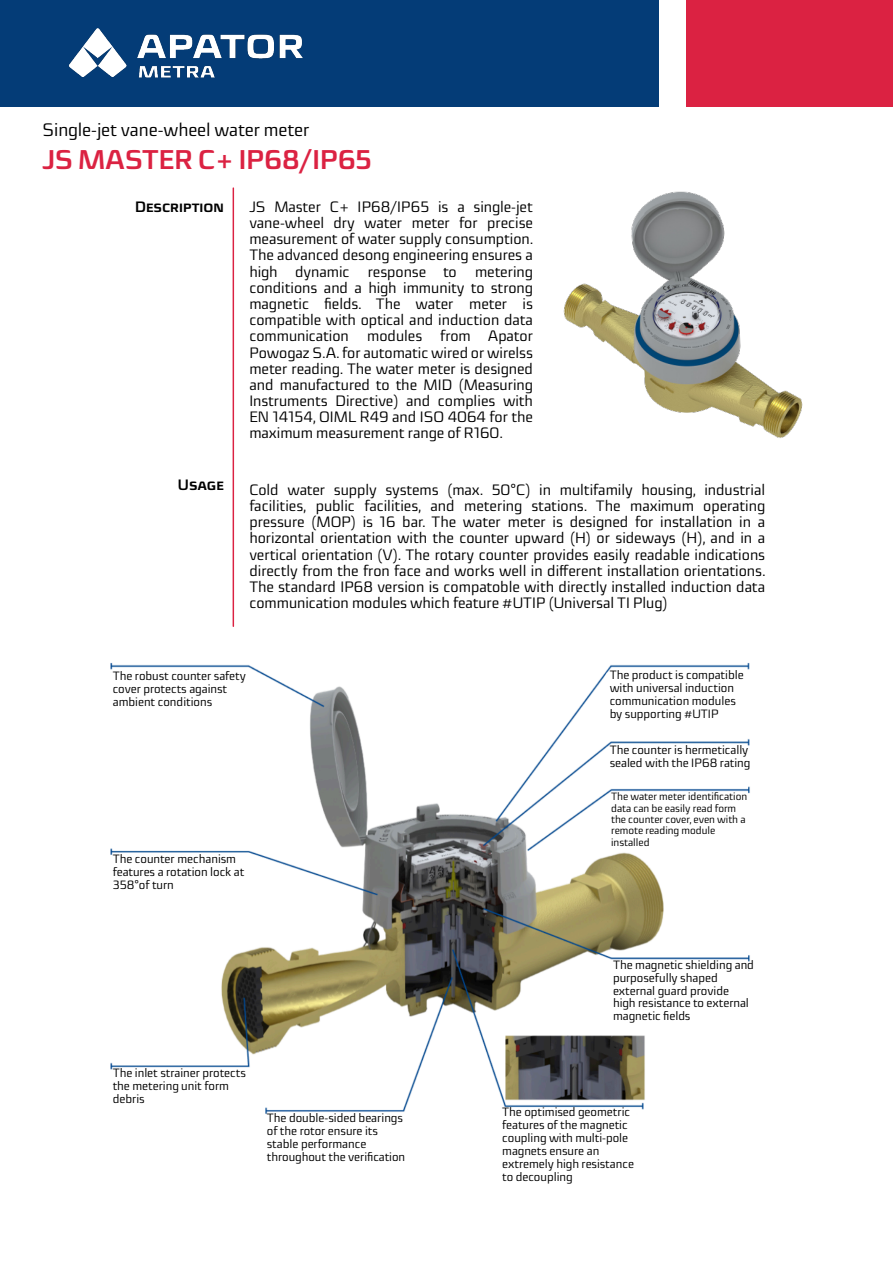
<style>
.page{position:relative;width:893px;height:1263px;background:#fff}
.page>*{position:absolute;margin:0;border:0;box-sizing:border-box;transform-origin:0 0}
.t1{font:700 27px "Sica";color:#db2242}
.t2{font:18px "Sica";color:#000}
.t3{font:15px "Sica";color:#000}
.t4{font:700 15px "Sica";color:#000}
.t5{font:12px "Sica";color:#000}
.t6{font:10.5px "Sica";color:#000}
</style>
<div class="page">
<div style="left:0;top:0;width:659px;height:106px;background:#043c77"></div>
<div style="left:687px;top:0;width:206px;height:106px;background:#db2242"></div>
<img style="left:68px;top:28px;width:235px;height:50px">
<hr style="left:233px;top:188px;width:1px;height:438px;background:#db2242">
<img style="left:563px;top:191px;width:240px;height:247px">
<img style="left:110px;top:663px;width:640px;height:451px">
<p class="t2" style="left:43px;top:123px;width:269px">Single-jet vane-wheel water meter</p>
<p class="t1" style="left:43px;top:148px;width:331px">JS MASTER C+ IP68/IP65</p>
<p class="t4" style="left:135px;top:201px;width:90px">Description</p>
<p class="t3" style="left:249px;top:201px;width:285px">JS Master C+ IP68/IP65 is a single-jet</p>
<p class="t3" style="left:249px;top:217px;width:285px">vane-wheel dry water meter for precise</p>
<p class="t3" style="left:249px;top:233px;width:286px">measurement of water supply consumption.</p>
<p class="t3" style="left:249px;top:249px;width:285px">The advanced desong engineering ensures a</p>
<p class="t3" style="left:249px;top:265px;width:285px">high dynamic response to metering</p>
<p class="t3" style="left:249px;top:281px;width:285px">conditions and a high immunity to strong</p>
<p class="t3" style="left:249px;top:298px;width:285px">magnetic fields. The water meter is</p>
<p class="t3" style="left:249px;top:314px;width:285px">compatible with optical and induction data</p>
<p class="t3" style="left:249px;top:330px;width:285px">communication modules from Apator</p>
<p class="t3" style="left:249px;top:346px;width:285px">Powogaz S.A. for automatic wired or wirelss</p>
<p class="t3" style="left:249px;top:362px;width:285px">meter reading. The water meter is designed</p>
<p class="t3" style="left:249px;top:379px;width:285px">and manufactured to the MID (Measuring</p>
<p class="t3" style="left:249px;top:395px;width:285px">Instruments Directive) and complies with</p>
<p class="t3" style="left:249px;top:411px;width:285px">EN 14154, OIML R49 and ISO 4064 for the</p>
<p class="t3" style="left:249px;top:427px;width:255px">maximum measurement range of R160.</p>
<p class="t4" style="left:178px;top:479px;width:47px">Usage</p>
<p class="t3" style="left:249px;top:484px;width:517px">Cold water supply systems (max. 50°C) in multifamily housing, industrial</p>
<p class="t3" style="left:249px;top:500px;width:517px">facilities, public facilities, and metering stations. The maximum operating</p>
<p class="t3" style="left:249px;top:516px;width:517px">pressure (MOP) is 16 bar. The water meter is designed for installation in a</p>
<p class="t3" style="left:249px;top:532px;width:517px">horizontal orientation with the counter upward (H) or sideways (H), and in a</p>
<p class="t3" style="left:249px;top:548px;width:517px">vertical orientation (V). The rotary counter provides easily readable indications</p>
<p class="t3" style="left:249px;top:564px;width:518px">directly from the fron face and works well in different installation orientations.</p>
<p class="t3" style="left:249px;top:581px;width:517px">The standard IP68 version is compatoble with directly installed induction data</p>
<p class="t3" style="left:249px;top:597px;width:420px">communication modules which feature #UTIP (Universal TI Plug)</p>
<p class="t5" style="left:113px;top:671px;width:135px">The robust counter safety</p>
<p class="t5" style="left:113px;top:684px;width:116px">cover protects against</p>
<p class="t5" style="left:113px;top:697px;width:101px">ambient conditions</p>
<p class="t5" style="left:113px;top:854px;width:125px">The counter mechanism</p>
<p class="t5" style="left:113px;top:867px;width:133px">features a rotation lock at</p>
<p class="t5" style="left:113px;top:880px;width:63px">358°of turn</p>
<p class="t5" style="left:113px;top:1068px;width:135px">The inlet strainer protects</p>
<p class="t5" style="left:113px;top:1081px;width:118px">the metering unit form</p>
<p class="t5" style="left:113px;top:1094px;width:34px">debris</p>
<p class="t5" style="left:267px;top:1113px;width:137px">The double-sided bearings</p>
<p class="t5" style="left:267px;top:1126px;width:113px">of the rotor ensure its</p>
<p class="t5" style="left:267px;top:1139px;width:101px">stable performance</p>
<p class="t5" style="left:267px;top:1151px;width:140px">throughout the verification</p>
<p class="t5" style="left:610px;top:670px;width:135px">The product is compatible</p>
<p class="t5" style="left:610px;top:683px;width:126px">with universal induction</p>
<p class="t5" style="left:610px;top:696px;width:128px">communication modules</p>
<p class="t5" style="left:610px;top:708px;width:111px">by supporting #UTIP</p>
<p class="t5" style="left:610px;top:745px;width:140px">The counter is hermetically</p>
<p class="t5" style="left:610px;top:758px;width:142px">sealed with the IP68 rating</p>
<p class="t6" style="left:611px;top:792px;width:138px">The water meter identification</p>
<p class="t6" style="left:611px;top:804px;width:127px">data can be easily read form</p>
<p class="t6" style="left:611px;top:815px;width:136px">the counter cover, even with a</p>
<p class="t6" style="left:611px;top:826px;width:106px">remote reading module</p>
<p class="t6" style="left:611px;top:838px;width:40px">installed</p>
<p class="t5" style="left:613px;top:960px;width:142px">The magnetic shielding and</p>
<p class="t5" style="left:613px;top:972px;width:106px">purposefully shaped</p>
<p class="t5" style="left:613px;top:985px;width:117px">external guard provide</p>
<p class="t5" style="left:613px;top:998px;width:137px">high resistance to external</p>
<p class="t5" style="left:613px;top:1011px;width:79px">magnetic fields</p>
<p class="t5" style="left:502px;top:1107px;width:129px">The optimised geometric</p>
<p class="t5" style="left:502px;top:1120px;width:127px">features of the magnetic</p>
<p class="t5" style="left:502px;top:1133px;width:127px">coupling with multi-pole</p>
<p class="t5" style="left:502px;top:1146px;width:99px">magnets ensure an</p>
<p class="t5" style="left:502px;top:1159px;width:133px">extremely high resistance</p>
<p class="t5" style="left:502px;top:1172px;width:72px">to decoupling</p>
</div>
